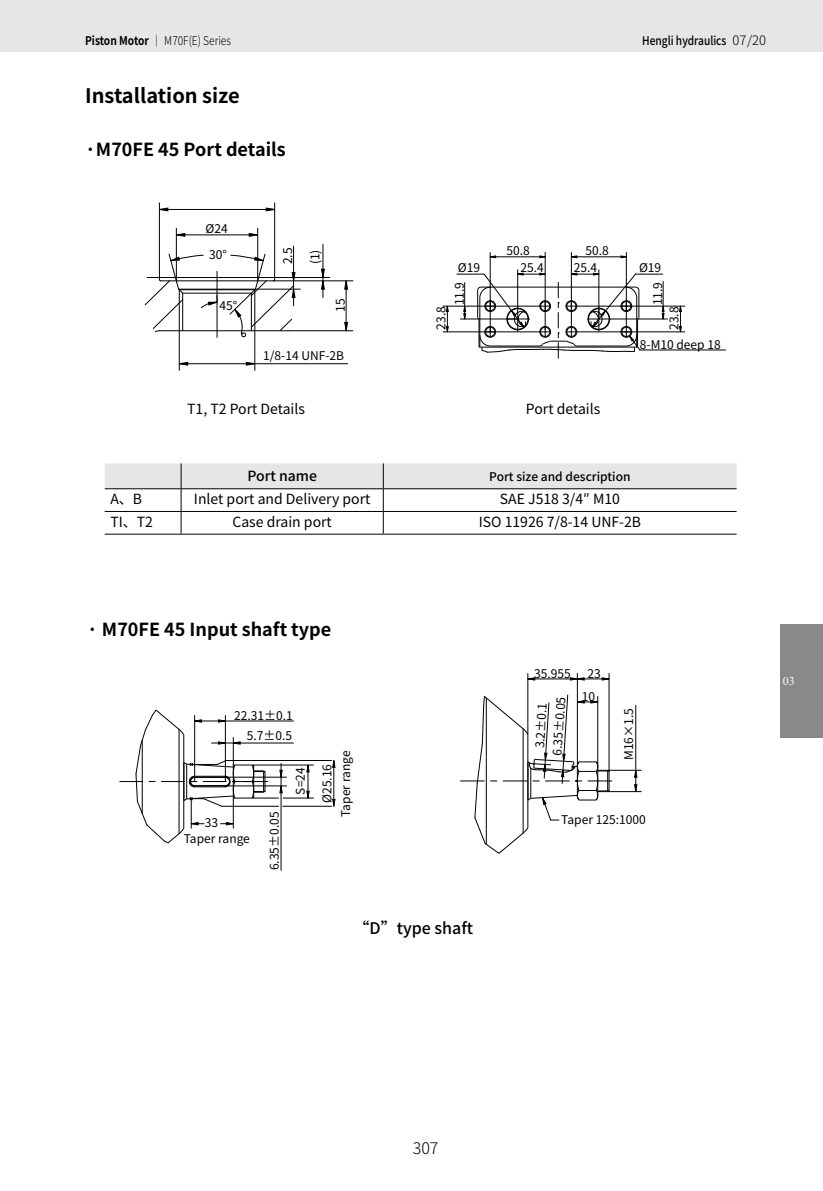
<style>
.page{position:relative;width:823px;height:1191px;background:#fff}
.page>*{position:absolute;margin:0;border:0;box-sizing:border-box;transform-origin:0 0}
.t1{font:700 20px "Noto Sans Hans";color:#000}
.t2{font:700 18px "Noto Sans Hans";color:#000}
.t3{font:500 16px "Noto Sans Hans";color:#000}
.t4{font:300 16px "Noto Sans Hans";color:#000}
.t5{font:14px "Noto Sans Hans";color:#000}
.t6{font:500 14px "Noto Sans Hans";color:#000}
.t7{font:300 13px "Noto Sans Hans";color:#000}
.t8{font:12px/20.4px "Noto Sans Hans";color:#000;text-align:center}
.t9{font:300 12px "Noto Sans Hans";color:#000;scale:.85 1}
.t10{font:500 12px "Noto Sans Hans";color:#000}
.t11{font:500 12px "Noto Sans Hans";color:#000;scale:.85 1}
.t12{font:12px "Times New Roman";color:#fff}
.s1{font-weight:700}
</style>
<div class="page">
<div style="left:0;top:0;width:822px;height:51px;background:#e6e6e6"></div>
<div style="left:780px;top:624px;width:42px;height:113px;background:#898989"></div>
<svg style="left:105px;top:463px;width:631px;height:70px"></svg>
<hr style="left:105px;top:488px;width:76px;height:1px;background:#000">
<hr style="left:181px;top:488px;width:202px;height:1px;background:#000">
<hr style="left:383px;top:488px;width:353px;height:1px;background:#000">
<hr style="left:105px;top:511px;width:76px;height:1px;background:#000">
<hr style="left:181px;top:511px;width:202px;height:1px;background:#000">
<hr style="left:383px;top:511px;width:353px;height:1px;background:#000">
<hr style="left:105px;top:533px;width:76px;height:1px;background:#000">
<hr style="left:181px;top:533px;width:202px;height:1px;background:#000">
<hr style="left:383px;top:533px;width:353px;height:1px;background:#000">
<svg style="left:305px;top:765px;width:5px;height:8px"></svg>
<svg style="left:305px;top:790px;width:5px;height:9px"></svg>
<svg style="left:331px;top:798px;width:5px;height:9px"></svg>
<svg style="left:331px;top:760px;width:5px;height:8px"></svg>
<svg style="left:528px;top:677px;width:7px;height:4px"></svg>
<svg style="left:569px;top:677px;width:16px;height:4px"></svg>
<svg style="left:600px;top:677px;width:8px;height:4px"></svg>
<svg style="left:633px;top:769px;width:4px;height:22px"></svg>
<hr style="left:282px;top:806px;width:49px;height:1px;background:#000">
<hr style="left:283px;top:797px;width:30px;height:1px;background:#000">
<hr style="left:225px;top:785px;width:61px;height:1px;background:#000">
<hr style="left:225px;top:777px;width:61px;height:1px;background:#000">
<hr style="left:253px;top:764px;width:60px;height:1px;background:#000">
<hr style="left:226px;top:760px;width:105px;height:1px;background:#000">
<hr style="left:211px;top:742px;width:82px;height:1px;background:#000">
<hr style="left:194px;top:720px;width:99px;height:1px;background:#000">
<hr style="left:280px;top:763px;width:1px;height:107px;background:#000">
<hr style="left:307px;top:765px;width:1px;height:33px;background:#000">
<hr style="left:333px;top:760px;width:1px;height:46px;background:#000">
<hr style="left:607px;top:791px;width:34px;height:1px;background:#000">
<hr style="left:527px;top:673px;width:1px;height:61px;background:#000">
<hr style="left:607px;top:770px;width:34px;height:1px;background:#000">
<hr style="left:576px;top:673px;width:1px;height:91px;background:#000">
<hr style="left:608px;top:673px;width:1px;height:98px;background:#000">
<hr style="left:527px;top:678px;width:81px;height:1px;background:#000">
<hr style="left:635px;top:705px;width:1px;height:86px;background:#000">
<svg style="left:120px;top:709px;width:163px;height:135px"></svg>
<svg style="left:460px;top:694px;width:151px;height:160px"></svg>
<svg style="left:265px;top:207px;width:9px;height:5px"></svg>
<svg style="left:158px;top:207px;width:11px;height:5px"></svg>
<svg style="left:175px;top:232px;width:11px;height:5px"></svg>
<svg style="left:248px;top:233px;width:9px;height:4px"></svg>
<svg style="left:320px;top:268px;width:5px;height:22px"></svg>
<svg style="left:343px;top:281px;width:5px;height:9px"></svg>
<svg style="left:343px;top:321px;width:5px;height:11px"></svg>
<svg style="left:178px;top:361px;width:11px;height:5px"></svg>
<svg style="left:245px;top:361px;width:11px;height:5px"></svg>
<hr style="left:159px;top:330px;width:130px;height:1px;background:#000">
<hr style="left:182px;top:293px;width:69px;height:1px;background:#000">
<hr style="left:178px;top:289px;width:77px;height:1px;background:#000">
<hr style="left:161px;top:280px;width:112px;height:1px;background:#000">
<hr style="left:147px;top:277px;width:145px;height:1px;background:#000">
<hr style="left:159px;top:203px;width:1px;height:74px;background:#000">
<hr style="left:179px;top:363px;width:168px;height:1px;background:#000">
<hr style="left:176px;top:228px;width:1px;height:53px;background:#000">
<hr style="left:179px;top:331px;width:1px;height:39px;background:#000">
<hr style="left:289px;top:330px;width:63px;height:1px;background:#000">
<svg style="left:145px;top:254px;width:73px;height:79px"></svg>
<svg style="left:229px;top:254px;width:67px;height:83px"></svg>
<hr style="left:255px;top:289px;width:45px;height:1px;background:#000">
<hr style="left:254px;top:331px;width:1px;height:39px;background:#000">
<hr style="left:257px;top:228px;width:1px;height:53px;background:#000">
<hr style="left:273px;top:280px;width:80px;height:1px;background:#000">
<hr style="left:292px;top:277px;width:37px;height:1px;background:#000">
<hr style="left:274px;top:203px;width:1px;height:74px;background:#000">
<hr style="left:293px;top:246px;width:1px;height:60px;background:#000">
<hr style="left:322px;top:244px;width:1px;height:53px;background:#000">
<hr style="left:345px;top:281px;width:1px;height:50px;background:#000">
<hr style="left:176px;top:234px;width:81px;height:1px;background:#000">
<hr style="left:159px;top:209px;width:115px;height:1px;background:#000">
<hr style="left:216px;top:271px;width:1px;height:66px;background:#000">
<svg style="left:571px;top:255px;width:6px;height:4px"></svg>
<svg style="left:619px;top:255px;width:8px;height:4px"></svg>
<svg style="left:538px;top:255px;width:8px;height:4px"></svg>
<svg style="left:490px;top:255px;width:6px;height:4px"></svg>
<svg style="left:445px;top:305px;width:4px;height:28px"></svg>
<hr style="left:489px;top:252px;width:1px;height:79px;background:#000">
<hr style="left:517px;top:270px;width:1px;height:38px;background:#000">
<hr style="left:639px;top:350px;width:86px;height:1px;background:#000">
<hr style="left:544px;top:252px;width:1px;height:78px;background:#000">
<hr style="left:443px;top:331px;width:97px;height:1px;background:#000">
<hr style="left:576px;top:331px;width:108px;height:1px;background:#000">
<hr style="left:610px;top:319px;width:57px;height:1px;background:#000">
<hr style="left:570px;top:252px;width:1px;height:75px;background:#000">
<hr style="left:443px;top:306px;width:97px;height:1px;background:#000">
<hr style="left:576px;top:306px;width:108px;height:1px;background:#000">
<hr style="left:598px;top:270px;width:1px;height:49px;background:#000">
<hr style="left:490px;top:256px;width:55px;height:1px;background:#000">
<hr style="left:571px;top:256px;width:55px;height:1px;background:#000">
<hr style="left:625px;top:252px;width:1px;height:75px;background:#000">
<svg style="left:678px;top:305px;width:4px;height:28px"></svg>
<svg style="left:456px;top:272px;width:208px;height:86px"></svg>
<p class="t8" style="left:192px;top:28px;width:68px">Taper range</p>
<p class="t9" style="left:85px;top:33px;width:173px"><span class="s1">Piston Motor</span> ｜ M70F(E) Series</p>
<p class="t11" style="left:641px;top:33px;width:101px">Hengli hydraulics</p>
<p class="t7" style="left:732px;top:33px;width:35px">07/20</p>
<h1 class="t1" style="left:85px;top:84px;width:156px">Installation size</h1>
<h2 class="t2" style="left:85px;top:139px;width:202px">·M70FE 45 Port details</h2>
<p class="t5" style="left:273px;top:143px;width:10px">A</p>
<p class="t8" style="left:205px;top:215px;width:24px;line-height:26.2px;text-align:left">Ø24<br>30°</p>
<p class="t8" style="left:219px;top:295px;width:19px">45°</p>
<p class="t8" style="left:277px;top:264px;width:18px;rotate:-90deg">2.5</p>
<p class="t8" style="left:305px;top:264px;width:16px;rotate:-90deg">(1)</p>
<p class="t8" style="left:330px;top:312px;width:15px;rotate:-90deg">15</p>
<p class="t8" style="left:263px;top:345px;width:82px">1/8-14 UNF-2B</p>
<p class="t8" style="left:506px;top:240px;width:25px">50.8</p>
<p class="t8" style="left:585px;top:240px;width:25px">50.8</p>
<p class="t8" style="left:457px;top:258px;width:24px">Ø19</p>
<p class="t8" style="left:638px;top:258px;width:24px">Ø19</p>
<p class="t8" style="left:520px;top:258px;width:25px">25.4</p>
<p class="t8" style="left:573px;top:258px;width:25px">25.4</p>
<p class="t8" style="left:449px;top:305px;width:25px;rotate:-90deg">11.9</p>
<p class="t8" style="left:647px;top:305px;width:25px;rotate:-90deg">11.9</p>
<p class="t8" style="left:431px;top:330px;width:25px;rotate:-90deg">23.8</p>
<p class="t8" style="left:663px;top:330px;width:25px;rotate:-90deg">23.8</p>
<p class="t8" style="left:639px;top:334px;width:82px">8-M10 deep 18</p>
<p class="t5" style="left:187px;top:401px;width:119px">T1, T2 Port Details</p>
<p class="t5" style="left:525px;top:401px;width:76px">Port details</p>
<p class="t6" style="left:247px;top:468px;width:71px">Port name</p>
<p class="t10" style="left:489px;top:469px;width:143px">Port size and description</p>
<p class="t5" style="left:110px;top:491px;width:33px">A、B</p>
<p class="t5" style="left:194px;top:491px;width:178px">Inlet port and Delivery port</p>
<p class="t5" style="left:499px;top:491px;width:121px">SAE J518 3/4″ M10</p>
<p class="t5" style="left:110px;top:514px;width:44px">TI、T2</p>
<p class="t5" style="left:232px;top:514px;width:101px">Case drain port</p>
<p class="t5" style="left:478px;top:514px;width:164px">ISO 11926 7/8-14 UNF-2B</p>
<h2 class="t2" style="left:87px;top:619px;width:245px">· M70FE 45 Input shaft type</h2>
<p class="t8" style="left:234px;top:705px;width:60px;text-align:right">22.31±0.1<br>5.7±0.5</p>
<p class="t8" style="left:205px;top:813px;width:15px">33</p>
<p class="t8" style="left:184px;top:828px;width:68px">Taper range</p>
<p class="t8" style="left:264px;top:870px;width:60px;rotate:-90deg">6.35±0.05</p>
<p class="t8" style="left:290px;top:794px;width:29px;rotate:-90deg">S=24</p>
<p class="t8" style="left:318px;top:817px;width:68px;line-height:18.6px;rotate:-90deg">Ø25.16<br>Taper range</p>
<h3 class="t3" style="left:353px;top:919px;width:121px">“D”type shaft</h3>
<p class="t8" style="left:533px;top:663px;width:38px">35.955</p>
<p class="t8" style="left:581px;top:662px;width:20px;line-height:22.8px">23<br>10</p>
<p class="t8" style="left:547px;top:754px;width:60px;rotate:-86deg">6.35±0.05</p>
<p class="t8" style="left:529px;top:747px;width:47px;rotate:-87deg">3.2±0.1</p>
<p class="t8" style="left:618px;top:760px;width:53px;rotate:-90deg">M16×1.5</p>
<p class="t8" style="left:561px;top:809px;width:86px">Taper 125:1000</p>
<p class="t12" style="left:782px;top:672px;width:13px">03</p>
<h3 class="t4" style="left:412px;top:1139px;width:27px">307</h3>
</div>
